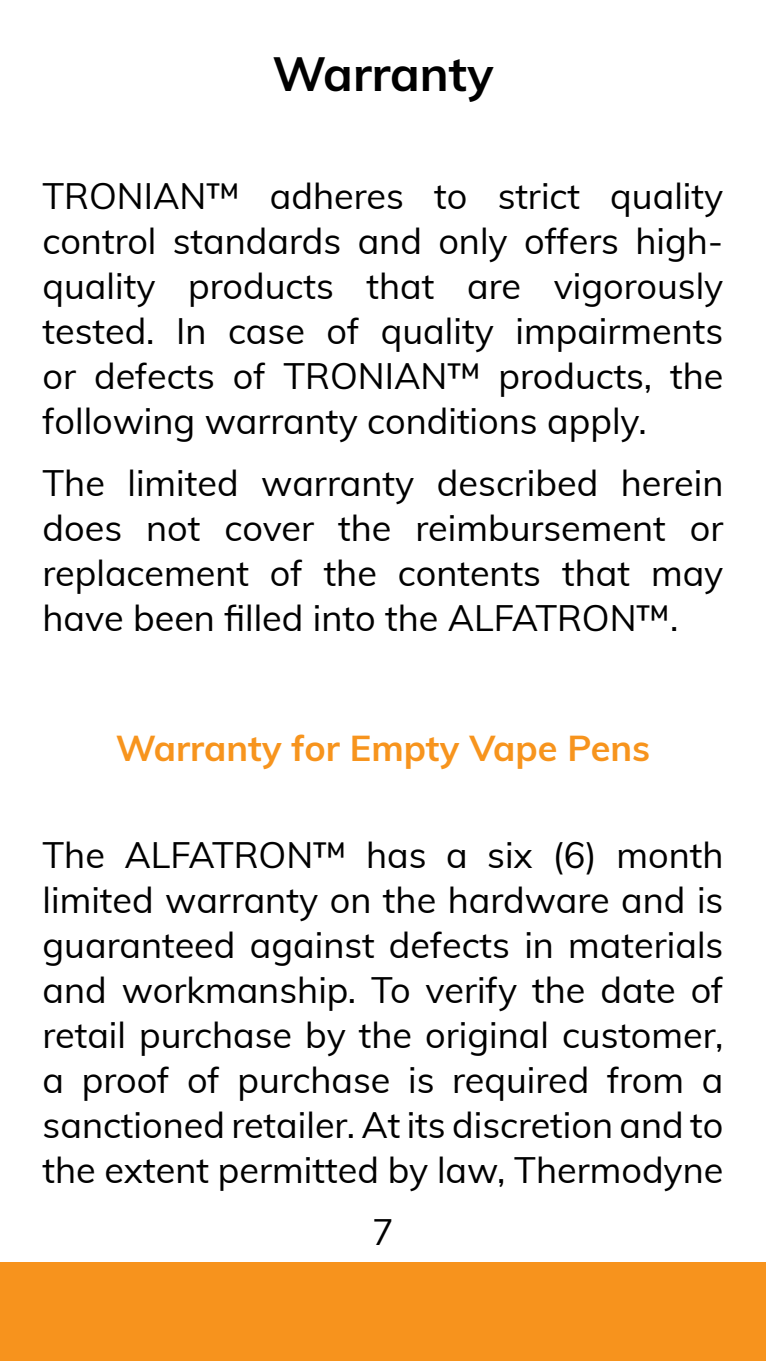
<style>
.page{position:relative;width:766px;height:1361px;background:#fff}
.page>*{position:absolute;margin:0;border:0;box-sizing:border-box;transform-origin:0 0}
.t1{font:700 48px "Muli";color:#000}
.Text{font:36px/45px "Muli";color:#000;text-align:justify}
.Subtitle{font:700 36px "Muli";color:#f7941d}
</style>
<div class="page">
<div style="left:0;top:1263px;width:765px;height:98px;background:#f7931d"></div>
<p class="t1" style="left:272px;top:38px;width:223px">Warranty</p>
<p class="Text" style="left:43px;top:171px;width:682px">TRONIAN™ adheres to strict quality control standards and only offers high&shy;quality products that are vigorously tested. In case of quality impairments or defects of TRONIAN™ products, the following warranty conditions apply.</p>
<p class="Text" style="left:43px;top:458px;width:682px">The limited warranty described herein does not cover the reimbursement or replacement of the contents that may have been filled into the ALFATRON™.</p>
<p class="Subtitle" style="left:116px;top:721px;width:536px">Warranty for Empty Vape Pens</p>
<p class="Text" style="left:43px;top:830px;width:682px">The ALFATRON™ has a six (6) month limited warranty on the hardware and is guaranteed against defects in materials and workmanship. To verify the date of retail purchase by the original customer, a proof of purchase is required from a sanctioned retailer. At its discretion and to the extent permitted by law, Thermodyne</p>
<p class="Text" style="left:372px;top:1208px;width:23px">7</p>
</div>
